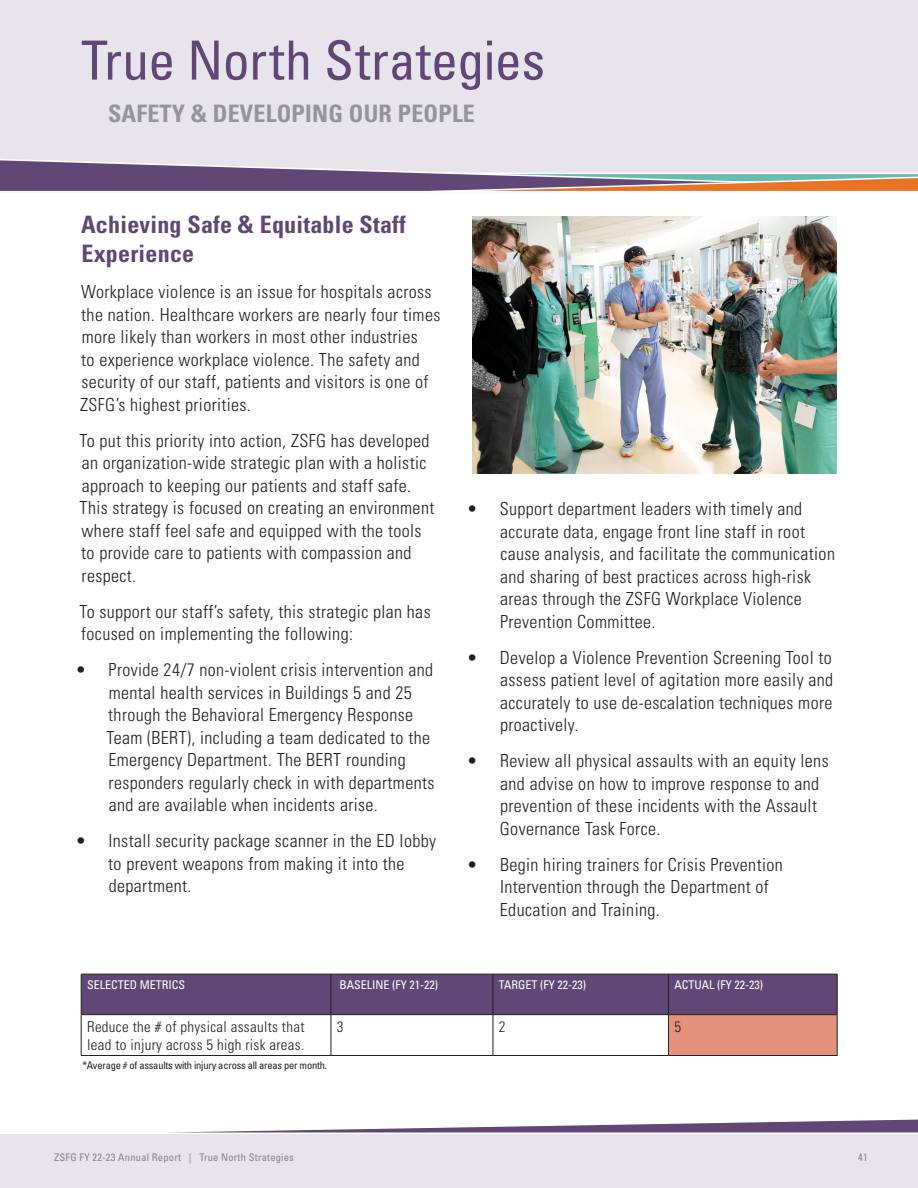
<style>
.page{position:relative;width:918px;height:1188px;background:#fff}
.page>*{position:absolute;margin:0;border:0;box-sizing:border-box;transform-origin:0 0}
.H1_not_in_TOC{font:condensed 54px "Univers LT Std";letter-spacing:-.005em;color:#604775}
.t1{font:700 condensed 24px/28.8px "Univers LT Std";letter-spacing:.01em;color:#604775}
.Subhead_in_TOC{font:700 condensed 24px "Univers LT Std";letter-spacing:.01em;color:#939598}
.t2{font:300 condensed 18px/22.5px "Univers LT Std";letter-spacing:.02em;color:#231f20}
.table_text{font:300 condensed 15px/18px "Univers LT Std";letter-spacing:.02em;color:#231f20}
.table_header{font:condensed 12px "Univers LT Std";color:#fff}
.fine_print{font:condensed 10.5px "Univers LT Std";letter-spacing:-.02em;color:#231f20}
.t3{font:condensed 10.5px "Univers LT Std";letter-spacing:.02em;color:#939598}
</style>
<div class="page">
<div style="left:0;top:1134px;width:918px;height:54px;background:#e7e4eb"></div>
<div style="left:0;top:0;width:918px;height:192px;background:#e7e4eb"></div>
<svg style="left:170px;top:1119px;width:748px;height:14px"></svg>
<svg style="left:0;top:159px;width:918px;height:33px"></svg>
<div style="left:82px;top:975px;width:755px;height:39px;background:#604775"></div>
<div style="left:668px;top:1015px;width:169px;height:41px;background:#e5917d"></div>
<hr style="left:81px;top:974px;width:250px;height:1px;background:#231f20">
<hr style="left:81px;top:974px;width:1px;height:40px;background:#231f20">
<hr style="left:331px;top:974px;width:162px;height:1px;background:#231f20">
<hr style="left:331px;top:974px;width:1px;height:40px;background:#231f20">
<hr style="left:493px;top:974px;width:175px;height:1px;background:#231f20">
<hr style="left:493px;top:974px;width:1px;height:40px;background:#231f20">
<hr style="left:668px;top:974px;width:169px;height:1px;background:#231f20">
<hr style="left:668px;top:974px;width:1px;height:40px;background:#231f20">
<hr style="left:837px;top:974px;width:1px;height:40px;background:#231f20">
<hr style="left:81px;top:1014px;width:250px;height:1px;background:#231f20">
<hr style="left:81px;top:1015px;width:1px;height:40px;background:#231f20">
<hr style="left:331px;top:1014px;width:162px;height:1px;background:#231f20">
<hr style="left:331px;top:1015px;width:1px;height:40px;background:#231f20">
<hr style="left:493px;top:1014px;width:175px;height:1px;background:#231f20">
<hr style="left:493px;top:1015px;width:1px;height:40px;background:#231f20">
<hr style="left:668px;top:1014px;width:169px;height:1px;background:#231f20">
<hr style="left:668px;top:1015px;width:1px;height:40px;background:#231f20">
<hr style="left:837px;top:1015px;width:1px;height:40px;background:#231f20">
<hr style="left:81px;top:1055px;width:250px;height:1px;background:#231f20">
<hr style="left:331px;top:1055px;width:162px;height:1px;background:#231f20">
<hr style="left:493px;top:1055px;width:175px;height:1px;background:#231f20">
<hr style="left:668px;top:1055px;width:169px;height:1px;background:#231f20">
<img style="left:472px;top:216px;width:365px;height:257px">
<p class="H1_not_in_TOC" style="left:81px;top:26px;width:466px">True North Strategies</p>
<p class="Subhead_in_TOC" style="left:108px;top:98px;width:368px">SAFETY &amp; DEVELOPING OUR PEOPLE</p>
<h3 class="t1" style="left:81px;top:210px;width:326px">Achieving Safe &amp; Equitable Staff<br>Experience</h3>
<p class="t2" style="left:80px;top:281px;width:362px">Workplace violence is an issue for hospitals across the nation. Healthcare workers are nearly four times more likely than workers in most other industries<br>to experience workplace violence. The safety and security of our staff, patients and visitors is one of ZSFG’s highest priorities.</p>
<p class="t2" style="left:80px;top:429px;width:356px">To put this priority into action, ZSFG has developed an organization-wide strategic plan with a holistic approach to keeping our patients and staff safe.<br>This strategy is focused on creating an environment where staff feel safe and equipped with the tools to provide care to patients with compassion and respect.</p>
<p class="t2" style="left:80px;top:600px;width:353px">To support our staff’s safety, this strategic plan has focused on implementing the following:</p>
<p class="t2" style="left:107px;top:659px;width:329px;text-indent:-31px">• Provide 24/7 non-violent crisis intervention and mental health services in Buildings 5 and 25 through the Behavioral Emergency Response Team (BERT), including a team dedicated to the Emergency Department. The BERT rounding responders regularly check in with departments and are available when incidents arise.</p>
<p class="t2" style="left:108px;top:830px;width:329px;text-indent:-33px">• Install security package scanner in the ED lobby to prevent weapons from making it into the department.</p>
<p class="t2" style="left:500px;top:498px;width:336px;text-indent:-33px">• Support department leaders with timely and accurate data, engage front line staff in root cause analysis, and facilitate the communication and sharing of best practices across high-risk areas through the ZSFG Workplace Violence Prevention Committee.</p>
<p class="t2" style="left:500px;top:646px;width:335px;text-align:justify;text-indent:-33px">• Develop a Violence Prevention Screening Tool to assess patient level of agitation more easily and accurately to use de-escalation techniques more proactively.</p>
<p class="t2" style="left:500px;top:750px;width:330px;text-indent:-33px">• Review all physical assaults with an equity lens and advise on how to improve response to and prevention of these incidents with the Assault Governance Task Force.</p>
<p class="t2" style="left:500px;top:853px;width:284px;text-indent:-33px">• Begin hiring trainers for Crisis Prevention<br>Intervention through the Department of<br>Education and Training.</p>
<p class="table_header" style="left:87px;top:977px;width:100px">SELECTED METRICS</p>
<p class="table_header" style="left:340px;top:977px;width:100px">BASELINE (FY 21-22)</p>
<p class="table_header" style="left:499px;top:977px;width:89px">TARGET (FY 22-23)</p>
<p class="table_header" style="left:674px;top:977px;width:90px">ACTUAL (FY 22-23)</p>
<p class="table_text" style="left:87px;top:1017px;width:219px">Reduce the # of physical assaults that lead to injury across 5 high risk areas.</p>
<p class="table_text" style="left:337px;top:1017px;width:8px">3</p>
<p class="table_text" style="left:499px;top:1017px;width:8px">2</p>
<p class="table_text" style="left:674px;top:1017px;width:8px">5</p>
<p class="fine_print" style="left:82px;top:1058px;width:246px">*Average # of assaults with injury across all areas per month.</p>
<p class="t3" style="left:54px;top:1151px;width:241px">ZSFG FY 22-23 Annual Report | True North Strategies</p>
<p class="t3" style="left:858px;top:1151px;width:11px">41</p>
</div>
